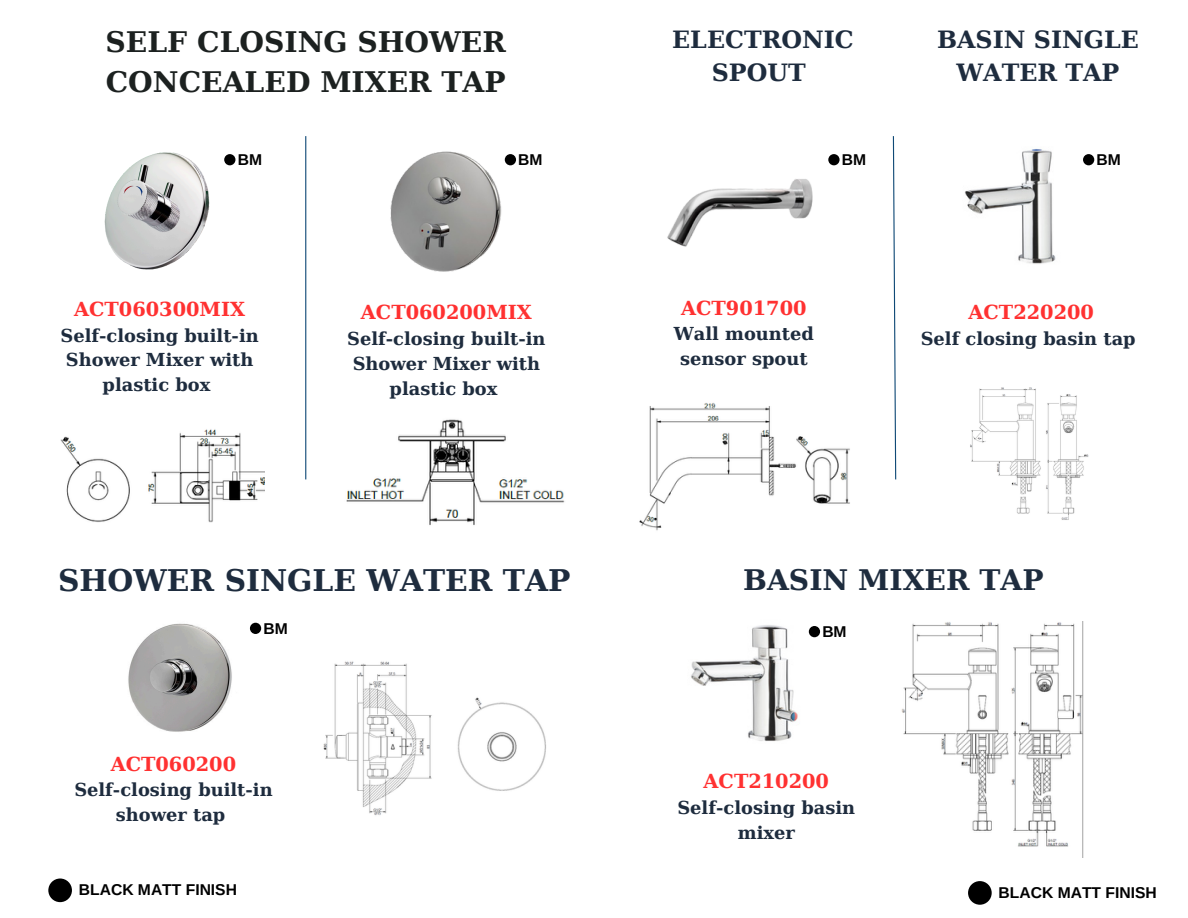
<style>
.page{position:relative;width:1188px;height:918px;background:#fff}
.page>*{position:absolute;margin:0;border:0;box-sizing:border-box;transform-origin:0 0}
.t1{font:700 29.7px "DejaVu Serif";color:#1e2c3e}
.t2{font:700 28.2px/39.3px "DejaVu Serif";color:#1c2120}
.t3{font:700 28.2px "DejaVu Serif";color:#1e2c3e}
.t4{font:700 23.7px/32.7px "DejaVu Serif";color:#1e2c3e;text-align:center}
.t5{font:700 19.35px "DejaVu Serif";color:#ff3131}
.t6{font:700 17.85px/24.8px "DejaVu Serif";color:#1e2c3e;text-align:center}
.t7{font:700 15.6px "Arimo";color:#000}
</style>
<div class="page">
<img style="left:104px;top:152px;width:106px;height:118px">
<img style="left:390px;top:151px;width:125px;height:121px">
<img style="left:667px;top:163px;width:172px;height:84px">
<img style="left:639px;top:403px;width:211px;height:128px">
<hr style="left:305px;top:136px;width:1px;height:343px;background:#0f4976">
<svg style="left:892px;top:136px;width:5px;height:344px"></svg>
<img style="left:60px;top:429px;width:204px;height:94px">
<img style="left:346px;top:419px;width:219px;height:106px">
<img style="left:970px;top:387px;width:119px;height:133px">
<img style="left:901px;top:622px;width:182px;height:236px">
<img style="left:323px;top:661px;width:223px;height:154px">
<img style="left:128px;top:622px;width:128px;height:110px">
<img style="left:964px;top:149px;width:92px;height:115px">
<img style="left:691px;top:625px;width:119px;height:116px">
<div style="left:224px;top:154px;width:11px;height:11px;background:#000;border-radius:50%"></div>
<div style="left:968px;top:881px;width:24px;height:24px;background:#000;border-radius:50%"></div>
<div style="left:505px;top:154px;width:11px;height:11px;background:#000;border-radius:50%"></div>
<div style="left:828px;top:154px;width:12px;height:11px;background:#000;border-radius:50%"></div>
<div style="left:1083px;top:154px;width:11px;height:11px;background:#000;border-radius:50%"></div>
<div style="left:250px;top:623px;width:11px;height:11px;background:#000;border-radius:50%"></div>
<div style="left:809px;top:626px;width:11px;height:11px;background:#000;border-radius:50%"></div>
<div style="left:48px;top:879px;width:24px;height:23px;background:#000;border-radius:50%"></div>
<p class="t2" style="left:106px;top:23px;width:402px">SELF CLOSING SHOWER<br>CONCEALED MIXER TAP</p>
<h3 class="t4" style="left:672px;top:24px;width:183px">ELECTRONIC<br>SPOUT</h3>
<p class="t4" style="left:937px;top:24px;width:203px">BASIN SINGLE<br>WATER TAP</p>
<p class="t7" style="left:238px;top:151px;width:26px">BM</p>
<p class="t7" style="left:518px;top:151px;width:26px">BM</p>
<p class="t7" style="left:842px;top:151px;width:26px">BM</p>
<p class="t7" style="left:1097px;top:151px;width:26px">BM</p>
<p class="t5" style="left:74px;top:298px;width:172px">ACT060300MIX</p>
<p class="t6" style="left:60px;top:323px;width:200px">Self-closing built-in<br>Shower Mixer with plastic box</p>
<p class="t5" style="left:361px;top:301px;width:172px">ACT060200MIX</p>
<p class="t6" style="left:347px;top:327px;width:200px">Self-closing built-in<br>Shower Mixer with plastic box</p>
<p class="t5" style="left:681px;top:296px;width:127px">ACT901700</p>
<p class="t6" style="left:674px;top:322px;width:142px">Wall mounted sensor spout</p>
<p class="t5" style="left:969px;top:301px;width:127px">ACT220200</p>
<p class="t6" style="left:921px;top:327px;width:217px">Self closing basin tap</p>
<h2 class="t1" style="left:58px;top:563px;width:514px">SHOWER SINGLE WATER TAP</h2>
<h2 class="t3" style="left:743px;top:564px;width:302px">BASIN MIXER TAP</h2>
<p class="t7" style="left:263px;top:620px;width:26px">BM</p>
<h3 class="t7" style="left:822px;top:623px;width:26px">BM</h3>
<p class="t5" style="left:111px;top:752px;width:127px">ACT060200</p>
<p class="t6" style="left:74px;top:778px;width:200px">Self-closing built-in shower tap</p>
<p class="t7" style="left:79px;top:881px;width:160px">BLACK MATT FINISH</p>
<p class="t5" style="left:704px;top:770px;width:127px">ACT210200</p>
<p class="t6" style="left:677px;top:796px;width:179px">Self-closing basin mixer</p>
<h3 class="t7" style="left:999px;top:884px;width:160px">BLACK MATT FINISH</h3>
</div>
